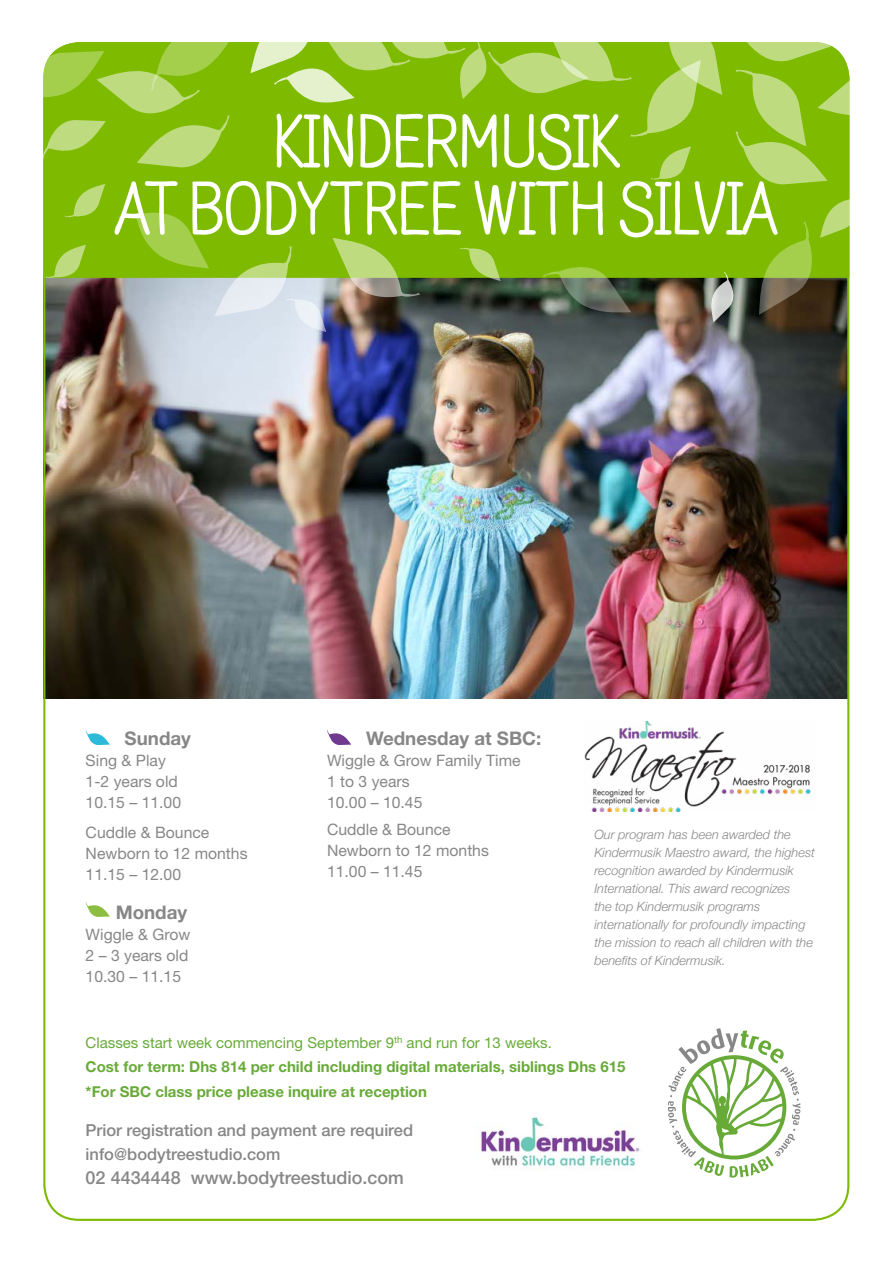
<style>
.page{position:relative;width:893px;height:1263px;background:#fff}
.page>*{position:absolute;margin:0;border:0;box-sizing:border-box;transform-origin:0 0}
.t1{font:700 75px/67.2px "Four Seasons Essential";color:#fff;text-align:center}
.t2{font:700 18.75px "Helvetica Neue LT Std";color:#878787}
.t3{font:500 18px "Helvetica Neue LT Std";color:#878787}
.t4{font:500 16.5px/24px "Helvetica Neue LT Std";color:#878787}
.t5{font:15.75px/21px "Helvetica Neue LT Std";color:#878787}
.t6{font:700 15px/24.3px "Helvetica Neue LT Std";color:#68aa38}
.t7{font:italic 300 12.75px/18px "Helvetica Neue";color:#878787}
.s1{font-weight:400}
</style>
<div class="page">
<svg style="left:668px;top:1028px;width:132px;height:149px"></svg>
<img style="left:46px;top:332px;width:800px;height:366px">
<img style="left:481px;top:1117px;width:159px;height:53px">
<img style="left:584px;top:721px;width:227px;height:91px">
<svg style="left:86px;top:730px;width:24px;height:15px"></svg>
<svg style="left:86px;top:902px;width:24px;height:15px"></svg>
<svg style="left:327px;top:730px;width:24px;height:15px"></svg>
<svg style="left:43px;top:42px;width:807px;height:290px;background:#86b329"></svg>
<h1 class="t1" style="left:116px;top:107px;width:664px">KINDERMUSIK<br>AT BODYTREE WITH SILVIA</h1>
<h2 class="t2" style="left:125px;top:727px;width:68px">Sunday</h2>
<p class="t5" style="left:86px;top:750px;width:97px">Sing &amp; Play<br>1-2 years old<br>10.15 – 11.00</p>
<p class="t5" style="left:86px;top:822px;width:163px">Cuddle &amp; Bounce<br>Newborn to 12 months<br>11.15 – 12.00</p>
<h2 class="t2" style="left:116px;top:901px;width:73px">Monday</h2>
<p class="t5" style="left:86px;top:924px;width:106px">Wiggle &amp; Grow<br>2 – 3 years old<br>10.30 – 11.15</p>
<h2 class="t2" style="left:366px;top:727px;width:177px">Wednesday at SBC:</h2>
<p class="t5" style="left:327px;top:750px;width:195px">Wiggle &amp; Grow Family Time<br>1 to 3 years<br>10.00 – 10.45</p>
<p class="t5" style="left:327px;top:819px;width:163px">Cuddle &amp; Bounce<br>Newborn to 12 months<br>11.00 – 11.45</p>
<p class="t7" style="left:594px;top:824px;width:222px">Our program has been awarded the Kindermusik Maestro award, the highest recognition awarded by Kindermusik International. This award recognizes<br>the top Kindermusik programs internationally for profoundly impacting the mission to reach all children with the benefits of Kindermusik.</p>
<p class="t6" style="left:86px;top:1030px;width:541px"><span class="s1">Classes start week commencing September 9</span><sup>th</sup> <span class="s1">and run for 13 weeks.<br></span>Cost for term: Dhs 814 per child including digital materials, siblings Dhs 615 *For SBC class price please inquire at reception</p>
<p class="t4" style="left:86px;top:1118px;width:329px">Prior registration and payment are required info@bodytreestudio.com</p>
<h3 class="t3" style="left:86px;top:1166px;width:320px">02 4434448 www.bodytreestudio.com</h3>
</div>
